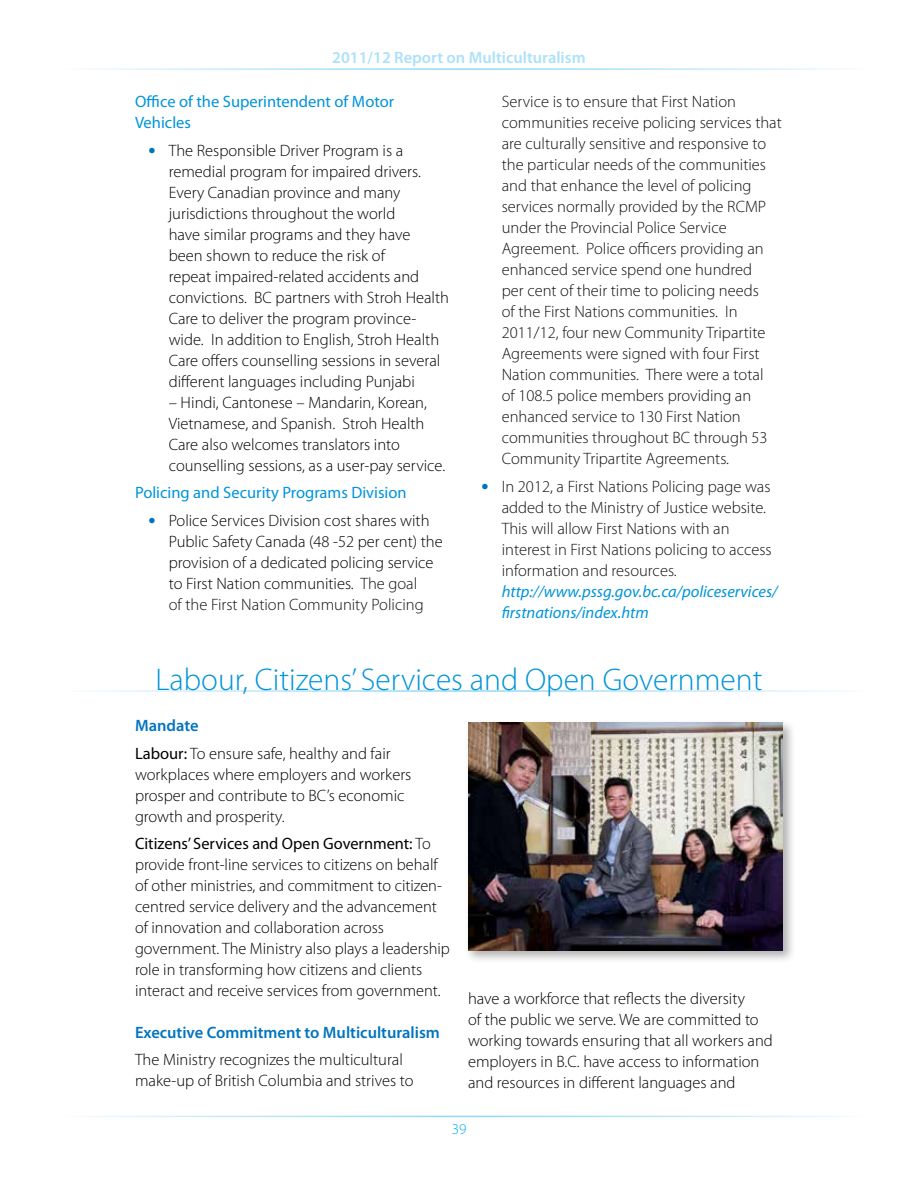
<style>
.page{position:relative;width:918px;height:1188px;background:#fff}
.page>*{position:absolute;margin:0;border:0;box-sizing:border-box;transform-origin:0 0}
.t1{font:300 31.5px "Myriad Pro";color:#0094d9}
.t2{font:300 16.5px/21px "Myriad Pro";color:#000}
.t3{font:300 16.5px/21px "Myriad Pro";color:#111}
.t4{font:16.5px/21px "Myriad Pro";color:#0094d9}
.t5{font:italic 16.5px/21px "Myriad Pro";color:#0094d9}
.t6{font:600 16.5px "Myriad Pro";color:#0074be}
.t7{font:600 16.5px "Myriad Pro";color:#abe1fa}
.t8{font:300 15px "Myriad Pro";color:#00aeef}
.s1{font-weight:700;font-size:21px;color:#0074be}
.s2{color:#111}
.s3{color:#000}
.s4{font-weight:600;color:#0074be}
.s5{font-weight:400}
</style>
<div class="page">
<div style="left:465px;top:719px;width:331px;height:244px;background:#000;opacity:.3"></div>
<img style="left:468px;top:723px;width:315px;height:227px">
<p class="t7" style="left:332px;top:49px;width:255px">2011/12 Report on Multiculturalism</p>
<p class="t4" style="left:135px;top:91px;width:261px">Office of the Superintendent of Motor<br>Vehicles</p>
<p class="t2" style="left:169px;top:140px;width:282px;text-indent:-20px"><span class="s1">•</span> The Responsible Driver Program is a remedial program for impaired drivers.<br>Every Canadian province and many jurisdictions throughout the world<br>have similar programs and they have<br>been shown to reduce the risk of<br>repeat impaired-related accidents and convictions. BC partners with Stroh Health Care to deliver the program province&shy;wide. In addition to English, Stroh Health Care offers counselling sessions in several different languages including Punjabi</p>
<p class="t2" style="left:169px;top:392px;width:278px">– Hindi, Cantonese – Mandarin, Korean, Vietnamese, and Spanish. Stroh Health Care also welcomes translators into counselling sessions, as a user-pay service.</p>
<p class="t4" style="left:135px;top:483px;width:273px">Policing and Security Programs Division</p>
<p class="t2" style="left:169px;top:510px;width:275px;text-indent:-20px"><span class="s1">•</span> Police Services Division cost shares with Public Safety Canada (48 -52 per cent) the provision of a dedicated policing service to First Nation communities. <span class="s2">The goal<br>of the First Nation Community Policing</span></p>
<p class="t3" style="left:502px;top:91px;width:282px">Service is to ensure that First Nation communities receive policing services that are culturally sensitive and responsive to the particular needs of the communities and that enhance the level of policing services normally provided by the RCMP under the Provincial Police Service Agreement. Police officers providing an enhanced service spend one hundred<br>per cent of their time to policing needs<br>of the First Nations communities. In 2011/12, four new Community Tripartite Agreements were signed with four First Nation communities. There were a total<br>of 108.5 police members providing an enhanced service to 130 First Nation communities throughout BC through 53<br>Community Tripartite Agreements.</p>
<p class="t3" style="left:502px;top:476px;width:272px;text-indent:-20px"><span class="s1">•</span> In 2012, a First Nations Policing page was added to the Ministry of Justice website.<br>This will allow First Nations with an interest in First Nations polici<span class="s3">n</span>g to access information and resources.</p>
<p class="t5" style="left:502px;top:581px;width:277px">http://www.pssg.gov.bc.ca/policeservices/ firstnations/index.htm</p>
<h1 class="t1" style="left:155px;top:662px;width:609px">Labour, Citizens’ Services and Open Government</h1>
<p class="t2" style="left:135px;top:712px;width:257px;line-height:27.8px"><span class="s4">Mandate<br></span><span class="s5">Labour:</span> To ensure safe, healthy and fair</p>
<p class="t2" style="left:135px;top:764px;width:278px">workplaces where employers and workers prosper and contribute to BC’s economic growth and prosperity.</p>
<p class="t2" style="left:135px;top:834px;width:316px"><span class="s5">Citizens’ Services and Open Government:</span> To provide front-line services to citizens on behalf of other ministries, and commitment to citizen&shy;centred service delivery and the advancement of innovation and collaboration across government. The Ministry also plays a leadership role in transforming how citizens and clients interact and receive services from government.</p>
<p class="t6" style="left:135px;top:1023px;width:306px">Executive Commitment to Multiculturalism</p>
<p class="t2" style="left:135px;top:1050px;width:280px">The Ministry recognizes the multicultural make-up of British Columbia and strives to</p>
<p class="t2" style="left:468px;top:988px;width:306px">have a workforce that reflects the diversity<br>of the public we serve. We are committed to working towards ensuring that all workers and employers in B.C. have access to information and resources in different languages and</p>
<p class="t8" style="left:452px;top:1121px;width:16px">39</p>
</div>
